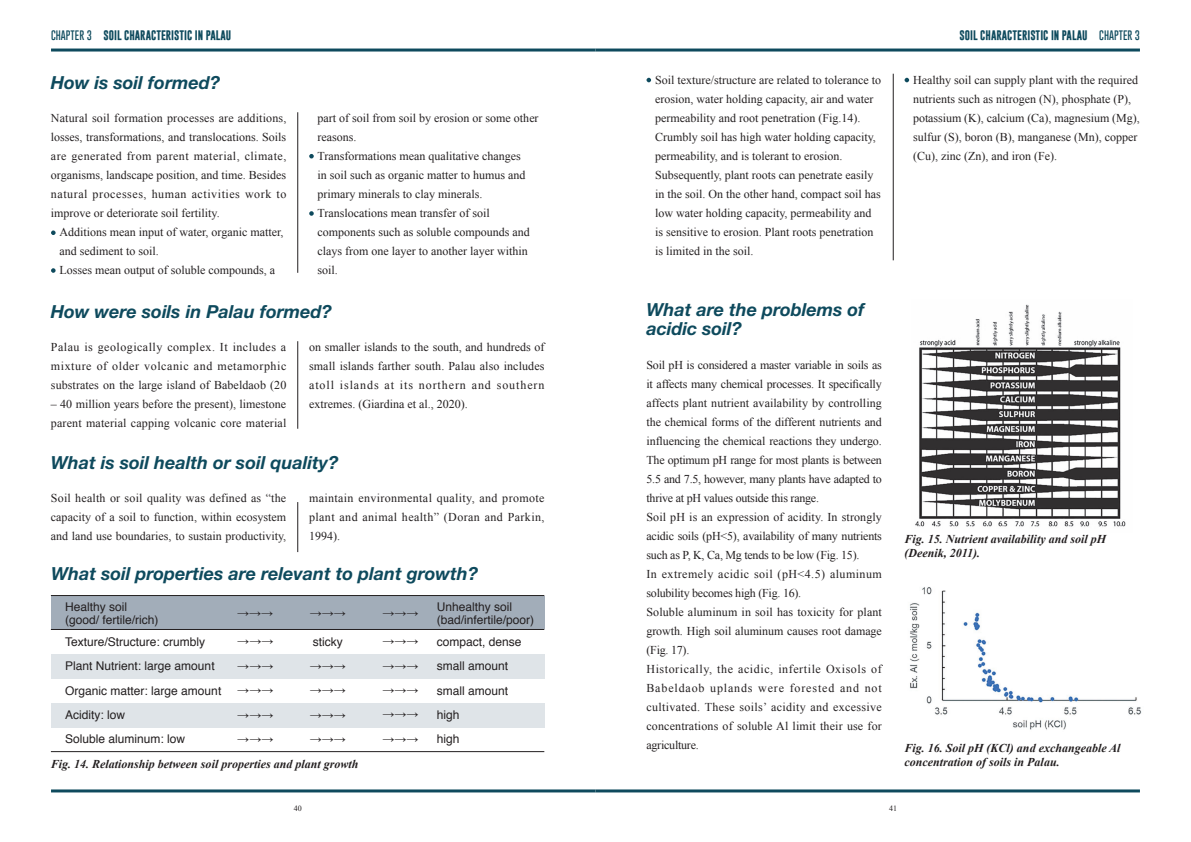
<style>
.page{position:relative;width:1191px;height:842px;background:#fff}
.page>*{position:absolute;margin:0;border:0;box-sizing:border-box;transform-origin:0 0}
.t1{font:italic 700 18px/19px "Helvetica Neue LT Std";color:#0e4a5d}
.t2{font:12px/19px "Times New Roman";color:#231f20}
.t3{font:12px/24.3px "Helvetica";color:#231f20}
.t4{font:italic 700 12px/14px "Times New Roman";color:#231f20}
.t5{font:700 10px "Gobold";color:#0e4a5d}
.t6{font:8px "Times New Roman";color:#231f20}
.s1{font-weight:100}
</style>
<div class="page">
<hr style="left:595px;top:789px;width:545px;height:3px;background:#0e4a5d">
<hr style="left:51px;top:789px;width:544px;height:3px;background:#0e4a5d">
<hr style="left:595px;top:49px;width:545px;height:3px;background:#0e4a5d">
<hr style="left:51px;top:49px;width:544px;height:3px;background:#0e4a5d">
<div style="left:51px;top:596px;width:493px;height:33px;background:#a2adb9"></div>
<div style="left:51px;top:703px;width:493px;height:24px;background:#dfe4e8"></div>
<div style="left:51px;top:654px;width:493px;height:24px;background:#dfe4e8"></div>
<hr style="left:51px;top:595px;width:493px;height:1px;background:#231f20">
<hr style="left:51px;top:751px;width:493px;height:1px;background:#231f20">
<hr style="left:51px;top:629px;width:493px;height:1px;background:#231f20">
<hr style="left:297px;top:112px;width:1px;height:161px;background:#231f20">
<hr style="left:297px;top:341px;width:1px;height:88px;background:#231f20">
<hr style="left:297px;top:502px;width:1px;height:50px;background:#231f20">
<svg style="left:51px;top:230px;width:5px;height:5px"></svg>
<svg style="left:51px;top:268px;width:5px;height:5px"></svg>
<svg style="left:309px;top:154px;width:5px;height:4px"></svg>
<svg style="left:309px;top:211px;width:5px;height:5px"></svg>
<img style="left:909px;top:587px;width:233px;height:143px">
<hr style="left:893px;top:74px;width:1px;height:186px;background:#231f20">
<svg style="left:646px;top:78px;width:5px;height:4px"></svg>
<svg style="left:904px;top:78px;width:5px;height:4px"></svg>
<img style="left:915px;top:304px;width:211px;height:223px">
<p class="t5" style="left:51px;top:29px;width:182px"><span class="s1">CHAPTER 3</span> SOIL CHARACTERISTIC IN PALAU</p>
<p class="t5" style="left:959px;top:29px;width:182px">SOIL CHARACTERISTIC IN PALAU <span class="s1">CHAPTER 3</span></p>
<h1 class="t1" style="left:51px;top:72px;width:171px">How is soil formed?</h1>
<p class="t2" style="left:655px;top:70px;width:227px">Soil texture/structure are related to tolerance to erosion, water holding capacity, air and water permeability and root penetration (Fig.14).<br>Crumbly soil has high water holding capacity, permeability, and is tolerant to erosion.<br>Subsequently, plant roots can penetrate easily in the soil. On the other hand, compact soil has low water holding capacity, permeability and is sensitive to erosion. Plant roots penetration is limited in the soil.</p>
<p class="t2" style="left:913px;top:70px;width:228px">Healthy soil can supply plant with the required nutrients such as nitrogen (N), phosphate (P), potassium (K), calcium (Ca), magnesium (Mg), sulfur (S), boron (B), manganese (Mn), copper (Cu), zinc (Zn), and iron (Fe).</p>
<p class="t2" style="left:317px;top:108px;width:222px">part of soil from soil by erosion or some other reasons.<br>Transformations mean qualitative changes<br>in soil such as organic matter to humus and primary minerals to clay minerals.<br>Translocations mean transfer of soil components such as soluble compounds and clays from one layer to another layer within soil.</p>
<p class="t2" style="left:51px;top:109px;width:237px;text-align:justify">Natural soil formation processes are additions, losses, transformations, and translocations. Soils are generated from parent material, climate, organisms, landscape position, and time. Besides natural processes, human activities work to improve or deteriorate soil fertility.</p>
<p class="t2" style="left:59px;top:223px;width:226px">Additions mean input of water, organic matter, and sediment to soil.<br>Losses mean output of soluble compounds, a</p>
<h1 class="t1" style="left:51px;top:301px;width:282px">How were soils in Palau formed?</h1>
<p class="t2" style="left:51px;top:337px;width:237px;text-align:justify">Palau is geologically complex. It includes a mixture of older volcanic and metamorphic substrates on the large island of Babeldaob (20</p>
<p class="t2" style="left:51px;top:394px;width:237px">– 40 million years before the present), limestone parent material capping volcanic core material</p>
<p class="t2" style="left:309px;top:337px;width:237px;text-align:justify">on smaller islands to the south, and hundreds of small islands farther south. Palau also includes atoll islands at its northern and southern extremes. (Giardina et al., 2020).</p>
<h1 class="t1" style="left:51px;top:452px;width:289px">What is soil health or soil quality?</h1>
<p class="t2" style="left:51px;top:489px;width:237px;text-align:justify">Soil health or soil quality was defined as “the capacity of a soil to function, within ecosystem and land use boundaries, to sustain productivity,</p>
<p class="t2" style="left:309px;top:489px;width:237px;text-align:justify">maintain environmental quality, and promote plant and animal health” (Doran and Parkin, 1994).</p>
<h1 class="t1" style="left:51px;top:563px;width:428px">What soil properties are relevant to plant growth?</h1>
<p class="t3" style="left:65px;top:600px;width:95px;line-height:13px">Healthy soil (good/ fertile/rich)</p>
<p class="t3" style="left:437px;top:600px;width:99px;line-height:13px">Unhealthy soil (bad/infertile/poor)</p>
<p class="t3" style="left:65px;top:630px;width:158px">Texture/Structure: crumbly<br>Plant Nutrient: large amount<br>Organic matter: large amount<br>Acidity: low<br>Soluble aluminum: low</p>
<p class="t3" style="left:437px;top:630px;width:86px">compact, dense small amount small amount high<br>high</p>
<p class="t2" style="left:237px;top:603px;width:37px">→→→</p>
<p class="t2" style="left:310px;top:603px;width:37px">→→→</p>
<p class="t2" style="left:382px;top:603px;width:37px">→→→</p>
<p class="t3" style="left:313px;top:630px;width:31px">sticky</p>
<p class="t2" style="left:310px;top:656px;width:37px">→→→</p>
<p class="t2" style="left:310px;top:680px;width:37px">→→→</p>
<p class="t2" style="left:310px;top:705px;width:37px">→→→</p>
<p class="t2" style="left:310px;top:729px;width:37px">→→→</p>
<p class="t2" style="left:382px;top:632px;width:37px">→→→</p>
<p class="t2" style="left:382px;top:656px;width:37px">→→→</p>
<p class="t2" style="left:382px;top:680px;width:37px">→→→</p>
<p class="t2" style="left:382px;top:705px;width:37px">→→→</p>
<p class="t2" style="left:382px;top:729px;width:37px">→→→</p>
<p class="t2" style="left:237px;top:632px;width:37px">→→→</p>
<p class="t2" style="left:237px;top:656px;width:37px">→→→</p>
<p class="t2" style="left:237px;top:680px;width:37px">→→→</p>
<p class="t2" style="left:237px;top:705px;width:37px">→→→</p>
<p class="t2" style="left:237px;top:729px;width:37px">→→→</p>
<h1 class="t1" style="left:646px;top:299px;width:219px">What are the problems of acidic soil?</h1>
<p class="t2" style="left:646px;top:355px;width:237px">Soil pH is considered a master variable in soils as it affects many chemical processes. It specifically affects plant nutrient availability by controlling the chemical forms of the different nutrients and influencing the chemical reactions they undergo.<br>The optimum pH range for most plants is between 5.5 and 7.5, however, many plants have adapted to thrive at pH values outside this range.<br>Soil pH is an expression of acidity. In strongly acidic soils (pH&lt;5), availability of many nutrients such as P, K, Ca, Mg tends to be low (Fig. 15).<br>In extremely acidic soil (pH&lt;4.5) aluminum solubility becomes high (Fig. 16).<br>Soluble aluminum in soil has toxicity for plant growth. High soil aluminum causes root damage (Fig. 17).<br>Historically, the acidic, infertile Oxisols of Babeldaob uplands were forested and not cultivated. These soils’ acidity and excessive concentrations of soluble Al limit their use for agriculture.</p>
<p class="t4" style="left:904px;top:531px;width:203px">Fig. 15. Nutrient availability and soil pH (Deenik, 2011).</p>
<p class="t4" style="left:904px;top:741px;width:217px">Fig. 16. Soil pH (KCl) and exchangeable Al</p>
<p class="t4" style="left:51px;top:757px;width:309px">Fig. 14. Relationship between soil properties and plant growth</p>
<p class="t4" style="left:904px;top:755px;width:157px">concentration of soils in Palau.</p>
<p class="t6" style="left:294px;top:803px;width:9px">40</p>
<p class="t6" style="left:889px;top:803px;width:9px">41</p>
</div>
